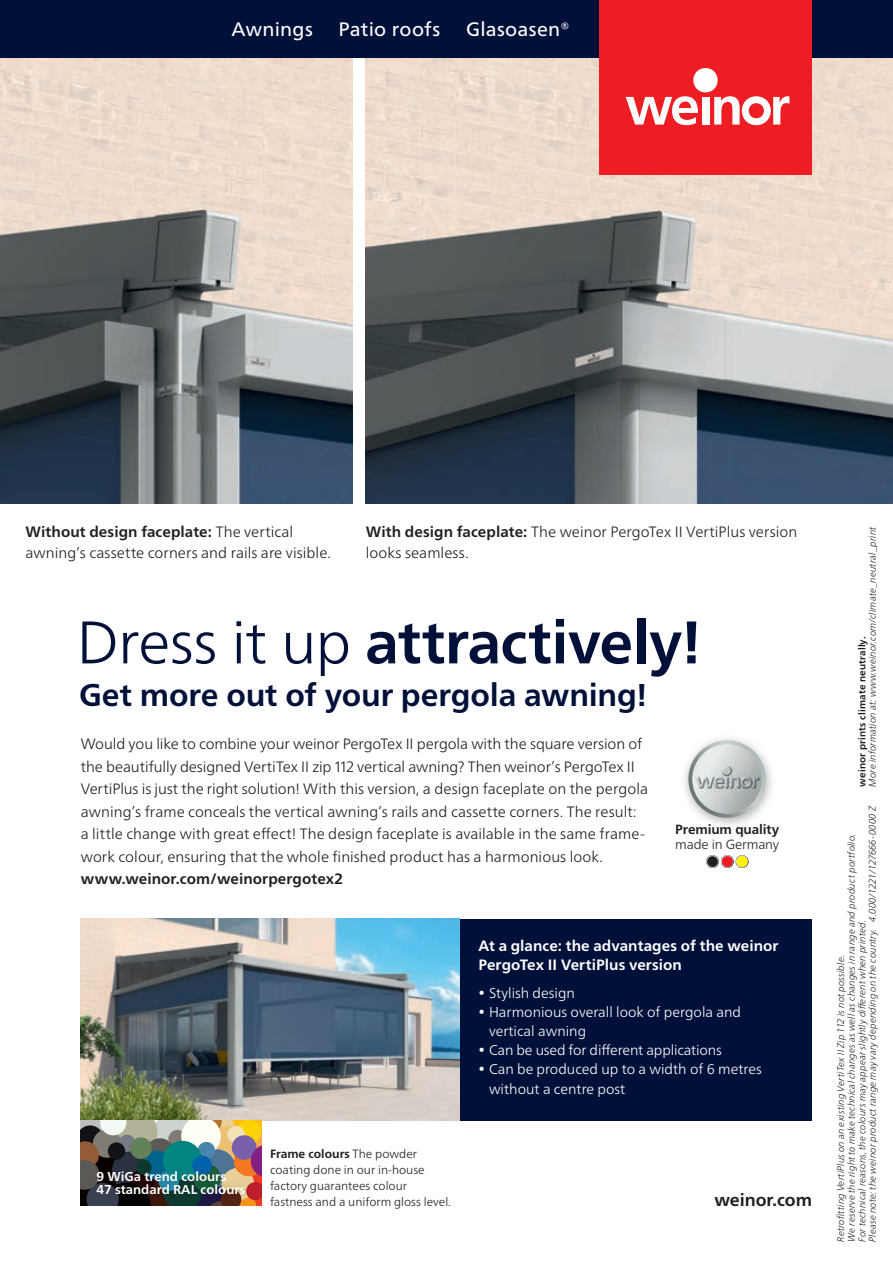
<style>
.page{position:relative;width:893px;height:1263px;background:#fff}
.page>*{position:absolute;margin:0;border:0;box-sizing:border-box;transform-origin:0 0}
.t1{font:700 60px "Frutiger Neue LTW1 G";letter-spacing:-.01em;color:#001039}
.t2{font:700 31.5px "Frutiger Neue LTW1 G";letter-spacing:-.005em;color:#001039}
.t3{font:19.5px "Frutiger Neue LTW1 G";letter-spacing:.015em;color:#fff}
.t4{font:700 17.55px "Frutiger Neue LTW1 G";letter-spacing:-.005em;color:#231f20}
.t5{font:300 15px/22.5px "Frutiger Neue LTW1 G";color:#231f20}
.t6{font:700 15px/19.2px "Frutiger Neue LTW1 G";letter-spacing:.005em;color:#fff}
.t7{font:700 15px "Frutiger Neue LTW1 G";letter-spacing:.005em;color:#231f20}
.t8{font:300 14.25px/19px "Frutiger Neue LTW1 G";color:#fff}
.t9{font:700 13.35px "Frutiger Neue LTW1 G";letter-spacing:-.01em;color:#231f20}
.t10{font:300 13.35px "Frutiger Neue LTW1 G";letter-spacing:-.015em;color:#231f20}
.t11{font:700 12.9px/12.9px "Frutiger Neue LTW1 G";color:#fff}
.t12{font:300 12px/15.9px "Frutiger Neue LTW1 G";color:#231f20}
.t13{font:italic 300 9.75px/10.6px "Frutiger Neue LTW1 G";letter-spacing:.015em;color:#231f20;scale:.95 1}
.t14{font:700 9.75px "Frutiger Neue LTW1 G";letter-spacing:.02em;color:#231f20}
.s1{font-weight:700}
.s2{font-weight:300}
</style>
<div class="page">
<div style="left:459px;top:918px;width:353px;height:202px;background:#001039"></div>
<img style="left:366px;top:57px;width:527px;height:447px">
<img style="left:0;top:57px;width:353px;height:447px">
<img style="left:80px;top:918px;width:379px;height:202px">
<svg style="left:80px;top:1120px;width:182px;height:85px;background:#777770"></svg>
<img style="left:221px;top:1166px;width:14px;height:21px">
<img style="left:222px;top:1168px;width:29px;height:32px">
<img style="left:163px;top:1180px;width:39px;height:20px">
<img style="left:130px;top:1171px;width:25px;height:22px">
<img style="left:235px;top:1166px;width:16px;height:10px">
<img style="left:113px;top:1182px;width:37px;height:18px">
<img style="left:193px;top:1166px;width:28px;height:26px">
<img style="left:158px;top:1171px;width:21px;height:20px">
<img style="left:91px;top:1183px;width:28px;height:17px">
<img style="left:91px;top:1166px;width:8px;height:22px">
<img style="left:136px;top:1166px;width:15px;height:9px">
<img style="left:246px;top:1183px;width:5px;height:16px">
<img style="left:164px;top:1166px;width:33px;height:14px">
<img style="left:192px;top:1166px;width:20px;height:9px">
<img style="left:221px;top:1189px;width:20px;height:11px">
<svg style="left:706px;top:855px;width:42px;height:13px"></svg>
<div style="left:707px;top:856px;width:11px;height:11px;background:#231f20;border-radius:50%"></div>
<img style="left:688px;top:740px;width:78px;height:78px;border-radius:39px">
<img style="left:692px;top:744px;width:70px;height:70px;border-radius:35px">
<div style="left:0;top:0;width:893px;height:57px;background:#001039"></div>
<div style="left:600px;top:0;width:212px;height:174px;background:#ee1d23"></div>
<svg style="left:626px;top:96px;width:72px;height:29px"></svg>
<div style="left:702px;top:97px;width:7px;height:28px;background:#fff"></div>
<div style="left:693px;top:68px;width:25px;height:24px;background:#fff;border-radius:50%"></div>
<svg style="left:714px;top:96px;width:75px;height:29px"></svg>
<h3 class="t3" style="left:232px;top:18px;width:83px">Awnings</h3>
<h3 class="t3" style="left:339px;top:18px;width:103px">Patio roofs</h3>
<h3 class="t3" style="left:466px;top:18px;width:105px">Glasoasen®</h3>
<p class="t5" style="left:26px;top:521px;width:307px;line-height:21.3px"><span class="s1">Without design faceplate:</span> The vertical awning’s cassette corners and rails are visible.</p>
<p class="t5" style="left:366px;top:521px;width:433px;line-height:21.3px"><span class="s1">With design faceplate:</span> The weinor PergoTex II VertiPlus version looks seamless.</p>
<h1 class="t1" style="left:77px;top:607px;width:627px"><span class="s2">Dress it up</span> attractively!</h1>
<h2 class="t2" style="left:79px;top:676px;width:570px">Get more out of your pergola awning!</h2>
<p class="t5" style="left:81px;top:733px;width:569px">Would you like to combine your weinor PergoTex II pergola with the square version of the beautifully designed VertiTex II zip 112 vertical awning? Then weinor’s PergoTex II VertiPlus is just the right solution! With this version, a design faceplate on the pergola awning’s frame conceals the vertical awning’s rails and cassette corners. The result: a little change with great effect! The design faceplate is available in the same frame&shy;work colour, ensuring that the whole finished product has a harmonious look.</p>
<p class="t7" style="left:81px;top:870px;width:264px">www.weinor.com/weinorpergotex2</p>
<p class="t9" style="left:675px;top:821px;width:105px">Premium quality</p>
<p class="t10" style="left:675px;top:836px;width:105px">made in Germany</p>
<p class="t11" style="left:96px;top:1170px;width:150px">9 WiGa trend colours<br>47 standard RAL colours</p>
<p class="t12" style="left:270px;top:1145px;width:183px"><span class="s1">Frame colours</span> The powder coating done in our in-house factory guarantees colour fastness and a uniform gloss level.</p>
<p class="t6" style="left:478px;top:936px;width:302px">At a glance: the advantages of the weinor<br>PergoTex II VertiPlus version</p>
<p class="t8" style="left:478px;top:983px;width:98px">• Stylish design</p>
<p class="t8" style="left:489px;top:1002px;width:254px;text-indent:-11px">• Harmonious overall look of pergola and vertical awning</p>
<p class="t8" style="left:478px;top:1041px;width:245px">• Can be used for different applications</p>
<p class="t8" style="left:489px;top:1060px;width:274px;text-indent:-11px">• Can be produced up to a width of 6 metres without a centre post</p>
<p class="t4" style="left:714px;top:1189px;width:99px">weinor.com</p>
<p class="t13" style="left:867px;top:787px;width:275px;rotate:-90deg">More information at: www.weinor.com/climate_neutral_print</p>
<p class="t13" style="left:835px;top:1242px;width:460px;rotate:-90deg">Retrofitting VertiPlus on an existing VertiTex II Zip 112 is not possible.<br>We reserve the right to make technical changes as well as changes in range and product portfolio.<br>For technical reasons, the colours may appear slightly different when printed.<br>Please note: the weinor product range may vary depending on the country. 4.000/1221/127666-0000 Z</p>
<p class="t14" style="left:856px;top:787px;width:152px;rotate:-90deg">weinor prints climate neutrally.</p>
</div>
